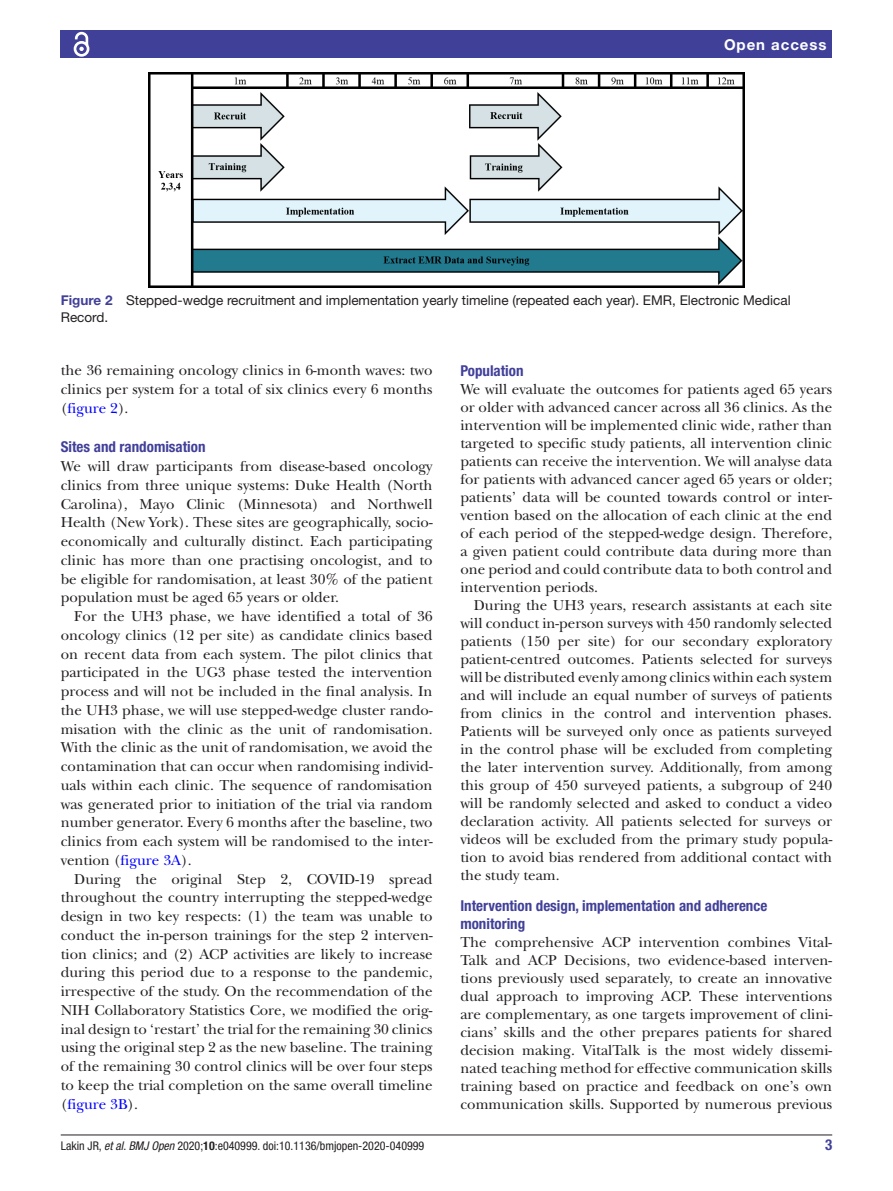
<style>
.page{position:relative;width:893px;height:1191px;background:#fff}
.page>*{position:absolute;margin:0;border:0;box-sizing:border-box;transform-origin:0 0}
.t1{font:15px/18px "New Baskerville";color:#231f20;text-align:justify}
.t2{font:700 condensed 15px/18px "Helvetica Neue LT Std";color:#414099}
.t3{font:700 15px "Helvetica Neue LT Std";letter-spacing:.065em;color:#fff}
.t4{font:13.5px/16.2px "Helvetica Neue LT Std";color:#231f20}
.t5{font:condensed 12px "Helvetica Neue LT Std";color:#231f20}
.s1{font-weight:700;color:#414099}
.s2{color:#00f}
.s3{font-style:italic}
.s4{font-weight:700}
</style>
<div class="page">
<hr style="left:61px;top:1134px;width:771px;height:1px;background:#231f20">
<div style="left:61px;top:31px;width:771px;height:27px;background:#414099"></div>
<svg style="left:73px;top:31px;width:17px;height:26px"></svg>
<img style="left:149px;top:73px;width:595px;height:215px">
<p class="t3" style="left:724px;top:35px;width:104px">Open access</p>
<p class="t4" style="left:61px;top:292px;width:731px"><span class="s1">Figure 2</span> Stepped-wedge recruitment and implementation yearly timeline (repeated each year). EMR, Electronic Medical<br>Record.</p>
<p class="t1" style="left:61px;top:361px;width:373px;line-height:18.8px">the 36 remaining oncology clinics in 6-month waves: two clinics per system for a total of six clinics every 6 months (<span class="s2">figure 2</span>).</p>
<p class="t2" style="left:61px;top:438px;width:146px">Sites and randomisation</p>
<p class="t1" style="left:61px;top:457px;width:373px;line-height:18.8px">We will draw participants from disease-based oncology clinics from three unique systems: Duke Health (North Carolina), Mayo Clinic (Minnesota) and Northwell Health (New York). These sites are geographically, socio&shy;economically and culturally distinct. Each participating clinic has more than one practising oncologist, and to be eligible for randomisation, at least 30% of the patient population must be aged 65 years or older.</p>
<p class="t1" style="left:61px;top:607px;width:373px;line-height:18.8px;text-indent:14px">For the UH3 phase, we have identified a total of 36 oncology clinics (12 per site) as candidate clinics based on recent data from each system. The pilot clinics that participated in the UG3 phase tested the intervention process and will not be included in the final analysis. In the UH3 phase, we will use stepped-wedge cluster rando&shy;misation with the clinic as the unit of randomisation.<br>With the clinic as the unit of randomisation, we avoid the contamination that can occur when randomising individ&shy;uals within each clinic. The sequence of randomisation was generated prior to initiation of the trial via random number generator. Every 6 months after the baseline, two clinics from each system will be randomised to the inter&shy;vention (<span class="s2">figure 3A</span>).</p>
<p class="t1" style="left:61px;top:869px;width:373px;line-height:18.8px;text-indent:14px">During the original Step 2, COVID-19 spread throughout the country interrupting the stepped-wedge design in two key respects: (1) the team was unable to conduct the in-person trainings for the step 2 interven&shy;tion clinics; and (2) ACP activities are likely to increase during this period due to a response to the pandemic, irrespective of the study. On the recommendation of the NIH Collaboratory Statistics Core, we modified the orig&shy;inal design to ‘restart’ the trial for the remaining 30 clinics using the original step 2 as the new baseline. The training of the remaining 30 control clinics will be over four steps to keep the trial completion on the same overall timeline (<span class="s2">figure 3B</span>).</p>
<p class="t2" style="left:460px;top:361px;width:65px">Population</p>
<p class="t1" style="left:460px;top:380px;width:373px">We will evaluate the outcomes for patients aged 65 years or older with advanced cancer across all 36 clinics. As the intervention will be implemented clinic wide, rather than targeted to specific study patients, all intervention clinic patients can receive the intervention. We will analyse data for patients with advanced cancer aged 65 years or older; patients’ data will be counted towards control or inter&shy;vention based on the allocation of each clinic at the end of each period of the stepped-wedge design. Therefore, a given patient could contribute data during more than one period and could contribute data to both control and intervention periods.</p>
<p class="t1" style="left:460px;top:596px;width:373px;text-indent:13px">During the UH3 years, research assistants at each site will conduct in-person surveys with 450 randomly selected patients (150 per site) for our secondary exploratory patient-centred outcomes. Patients selected for surveys will be distributed evenly among clinics within each system and will include an equal number of surveys of patients from clinics in the control and intervention phases.<br>Patients will be surveyed only once as patients surveyed in the control phase will be excluded from completing the later intervention survey. Additionally, from among this group of 450 surveyed patients, a subgroup of 240 will be randomly selected and asked to conduct a video declaration activity. All patients selected for surveys or videos will be excluded from the primary study popula&shy;tion to avoid bias rendered from additional contact with the study team.</p>
<p class="t2" style="left:460px;top:896px;width:308px">Intervention design, implementation and adherence monitoring</p>
<p class="t1" style="left:460px;top:933px;width:373px">The comprehensive ACP intervention combines Vital-Talk and ACP Decisions, two evidence-based interven&shy;tions previously used separately, to create an innovative dual approach to improving ACP. These interventions are complementary, as one targets improvement of clini&shy;cians’ skills and the other prepares patients for shared decision making. VitalTalk is the most widely dissemi&shy;nated teaching method for effective communication skills training based on practice and feedback on one’s own communication skills. Supported by numerous previous</p>
<p class="t5" style="left:61px;top:1138px;width:365px">Lakin JR, <span class="s3">et al</span>. <span class="s3">BMJ Open</span> 2020;<span class="s4">10</span>:e040999. doi:10.1136/bmjopen-2020-040999</p>
<p class="t2" style="left:825px;top:1135px;width:9px">3</p>
</div>
